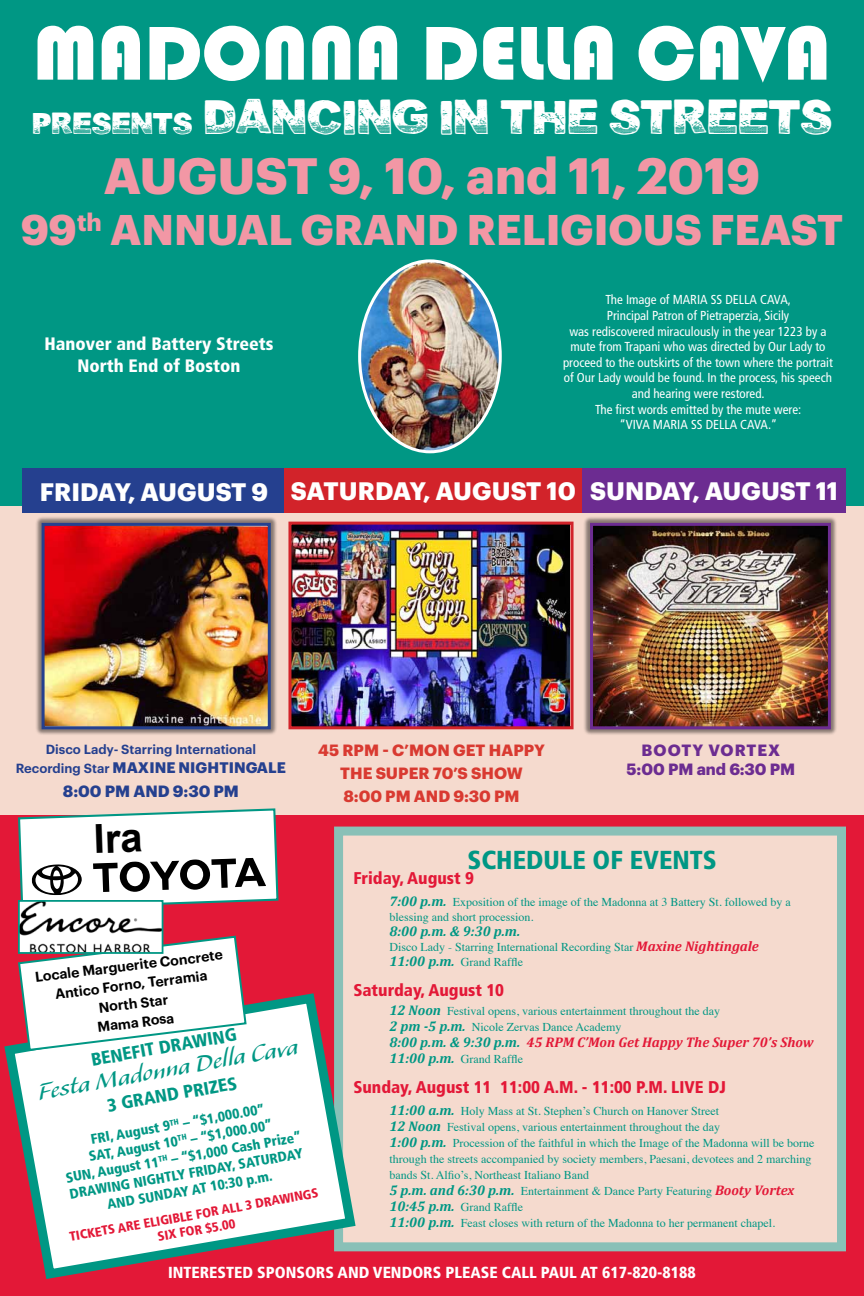
<style>
.page{position:relative;width:864px;height:1296px;background:#fff}
.page>*{position:absolute;margin:0;border:0;box-sizing:border-box;transform-origin:0 0}
.t1{font:79px "Bauhaus 93";color:#fff}
.t2{font:700 50px "Graphik";color:#f297a5}
.t3{font:45px "Night Fever Again";color:#fff}
.t4{font:700 42px "Graphik";letter-spacing:-.01em;color:#f297a5}
.t5{font:29px "Alexa";color:#009784}
.t6{font:900 condensed 26px "Frutiger";color:#009784}
.t7{font:700 24.7px "Graphik";letter-spacing:.005em;color:#fff}
.t8{font:900 condensed 18px/21.6px "Frutiger";color:#fff;text-align:center}
.t9{font:900 condensed 18px "Frutiger";color:#009784}
.t10{font:900 condensed 17px "Frutiger";color:#e31837}
.t11{font:900 condensed 16px "Frutiger";color:#fff}
.t12{font:700 16px/23px "Graphik";letter-spacing:.005em;color:#d93a31;text-align:center}
.t13{font:700 16px/19.2px "Graphik";letter-spacing:.045em;color:#6c2c91;text-align:center}
.t14{font:700 16px "Graphik";color:#25408f}
.t15{font:700 15px "Graphik";letter-spacing:.005em;color:#25408f}
.t16{font:900 condensed 14px/16.8px "Frutiger";color:#009784;text-align:center}
.t17{font:600 14px/19px "Graphik";color:#000;text-align:center}
.t18{font:italic 700 14px "Cambria";color:#e31837}
.t19{font:italic 700 14px "Cambria";color:#009784}
.t20{font:condensed 13px/15.6px "Frutiger";color:#fff;text-align:center}
.t21{font:900 condensed 13px/15.6px "Frutiger";color:#e31837;text-align:center}
.t22{font:600 13px "Graphik";color:#25408f}
.t23{font:12px/16px "Times";color:#009784}
.s1{font-size:28px}
.s2{font-weight:600;font-size:13px}
.s3{font-family:"Cambria";font-weight:700;font-style:italic;font-size:14px}
.s4{font-family:"Cambria";font-weight:700;font-style:italic;font-size:14px;color:#e31837}
.s5{color:#009784}
</style>
<div class="page">
<div style="left:0;top:450px;width:864px;height:381px;background:#f5dace"></div>
<div style="left:35px;top:516px;width:242px;height:220px;background:#000;opacity:.45"></div>
<img style="left:46px;top:527px;width:221px;height:198px">
<div style="left:42px;top:523px;width:229px;height:206px;border:3px solid #25408f"></div>
<div style="left:583px;top:516px;width:255px;height:220px;background:#000;opacity:.45"></div>
<img style="left:594px;top:527px;width:233px;height:198px">
<div style="left:590px;top:523px;width:241px;height:206px;border:3px solid #6c2c91"></div>
<div style="left:0;top:815px;width:864px;height:481px;background:#e31837"></div>
<div style="left:334px;top:827px;width:512px;height:424px;background:#f5dace;border:9px solid #89c0b7"></div>
<svg style="left:4px;top:988px;width:357px;height:291px"></svg>
<div style="left:0;top:0;width:864px;height:505px;background:#009784"></div>
<img style="left:360px;top:261px;width:140px;height:191px">
<div style="left:358px;top:259px;width:144px;height:194px;border:3px solid #fff;border-radius:50%"></div>
<div style="left:22px;top:468px;width:263px;height:45px;background:#25408f"></div>
<div style="left:285px;top:468px;width:297px;height:45px;background:#d2232a"></div>
<img style="left:292px;top:526px;width:278px;height:199px">
<div style="left:288px;top:522px;width:286px;height:207px;border:3px solid #d2232a"></div>
<svg style="left:17px;top:935px;width:231px;height:117px;background:#f0e9ea"></svg>
<div style="left:582px;top:468px;width:264px;height:45px;background:#6c2c91"></div>
<img style="left:21px;top:911px;width:139px;height:40px">
<div style="left:18px;top:900px;width:145px;height:54px;border:2px solid #009784"></div>
<svg style="left:18px;top:808px;width:261px;height:103px;background:#d4d0d0"></svg>
<h1 class="t1" style="left:33px;top:9px;width:799px">MADONNA DELLA CAVA</h1>
<h3 class="t3" style="left:32px;top:96px;width:801px"><span class="s1">PRESENTS</span> DANCING IN THE STREETS</h3>
<h2 class="t2" style="left:104px;top:137px;width:658px">AUGUST 9, 10, AND 11, 2019</h2>
<h3 class="t4" style="left:21px;top:197px;width:122px">99<sup>TH</sup> ANN</h3>
<h3 class="t4" style="left:207px;top:197px;width:126px">UAL GRAN</h3>
<h3 class="t4" style="left:427px;top:197px;width:66px">D RELIGIO</h3>
<h3 class="t4" style="left:643px;top:197px;width:200px">US FEAST</h3>
<h3 class="t8" style="left:45px;top:333px;width:230px">Hanover and Battery Streets<br>North End of Boston</h3>
<p class="t20" style="left:563px;top:292px;width:271px">The Image of MARIA SS DELLA CAVA,<br>Principal Patron of Pietraperzia, Sicily<br>was rediscovered miraculously in the year 1223 by a mute from Trapani who was directed by Our Lady to proceed to the outskirts of the town where the portrait of Our Lady would be found. In the process, his speech and hearing were restored.<br>The first words emitted by the mute were:<br>“VIVA MARIA SS DELLA CAVA.”</p>
<h3 class="t7" style="left:40px;top:472px;width:538px">FRI DAY, AUGUST 9 SATURDAY, AUGUST 10</h3>
<h3 class="t7" style="left:590px;top:472px;width:249px">SU NDAY, AUGUST 11</h3>
<p class="t22" style="left:46px;top:739px;width:212px">Disco Lady- Starring International</p>
<p class="t15" style="left:16px;top:756px;width:272px"><span class="s2">Recording Star</span> MAXINE NIGHTINGALE</p>
<h3 class="t14" style="left:63px;top:779px;width:178px">8:00 PM AN D 9:30 PM</h3>
<h3 class="t12" style="left:318px;top:737px;width:228px">45 RPM - C’MON GET HAPPY<br>THE SUPER 70’S SHOW<br>8:00 PM AND 9:30 PM</h3>
<h3 class="t13" style="left:627px;top:739px;width:170px">BOOTY VORTEX<br>5:00 PM AND 6:30 PM</h3>
<h3 class="t6" style="left:467px;top:845px;width:251px">SCHEDULE OF EVENTS</h3>
<h3 class="t10" style="left:353px;top:868px;width:122px">Friday, August 9</h3>
<p class="t23" style="left:389px;top:894px;width:403px;line-height:15px"><span class="s3">7:00 p.m.</span> Exposition of the image of the Madonna at 3 Battery St. followed by a blessing and short procession.</p>
<p class="t19" style="left:389px;top:923px;width:132px">8:00 p.m. &amp; 9:30 p.m.</p>
<p class="t23" style="left:389px;top:939px;width:371px;line-height:15px">Disco Lady - Starring International Recording Star <span class="s4">Maxine Nightingale<br></span><span class="s3">11:00 p.m.</span> Grand Raffle</p>
<h3 class="t10" style="left:353px;top:980px;width:152px">Saturday, August 10</h3>
<p class="t23" style="left:389px;top:1002px;width:332px"><span class="s3">12 Noon</span> Festival opens, various entertainment throughout the day<br><span class="s3">2 pm -5 p.m.</span> Nicole Zervas Dance Academy</p>
<p class="t18" style="left:389px;top:1034px;width:426px"><span class="s5">8:00 p.m. &amp; 9:30 p.m.</span> 45 RPM C’Mon Get Happy The Super 70’s Show</p>
<p class="t23" style="left:389px;top:1050px;width:135px"><span class="s3">11:00 p.m.</span> Grand Raffle</p>
<h3 class="t10" style="left:353px;top:1077px;width:374px">Sunday, August 11 11:00 A.M. - 11:00 P.M. LIVE DJ</h3>
<p class="t23" style="left:389px;top:1102px;width:426px"><span class="s3">11:00 a.m.</span> Holy Mass at St. Stephen’s Church on Hanover Street<br><span class="s3">12 Noon</span> Festival opens, various entertainment throughout the day<br><span class="s3">1:00 p.m.</span> Procession of the faithful in which the Image of the Madonna will be borne through the streets accompanied by society members, Paesani, devotees and 2 marching bands St. Alfio’s, Northeast Italiano Band<br><span class="s3">5 p.m. and 6:30 p.m.</span> Entertainment &amp; Dance Party Featuring <span class="s4">Booty Vortex </span><span class="s3">10:45 p.m.</span> Grand Raffle<br><span class="s3">11:00 p.m.</span> Feast closes with return of the Madonna to her permanent chapel.</p>
<h3 class="t11" style="left:168px;top:1263px;width:529px">INTERESTED SPONSORS AND VENDORS PLEASE CALL PAUL AT 617-820-8188</h3>
<p class="t17" style="left:34px;top:967px;width:190px;rotate:-7deg">Locale Marguerite Concrete<br>Antico Forno, Terramia<br>North Star<br>Mama Rosa</p>
<h3 class="t9" style="left:89px;top:1049px;width:149px;rotate:-10deg">BENEFIT DRAWING</h3>
<h3 class="t5" style="left:36px;top:1078px;width:265px;rotate:-10deg">Festa Madonna Della Cava</h3>
<h3 class="t9" style="left:106px;top:1095px;width:133px;rotate:-10deg">3 GRAND PRIZES</h3>
<p class="t16" style="left:59px;top:1136px;width:240px;rotate:-10deg">FRI, August 9<sup>TH</sup> – “$1,000.00”<br>SAT, August 10<sup>TH</sup> – “$1,000.00”<br>SUN, August 11<sup>TH</sup> – “$1,000 Cash Prize”<br>DRAWING NIGHTLY FRIDAY, SATURDAY<br>AND SUNDAY AT 10:30 p.m.</p>
<p class="t21" style="left:68px;top:1229px;width:254px;rotate:-10deg">TICKETS ARE ELIGIBLE FOR ALL 3 DRAWINGS<br>SIX FOR $5.00</p>
</div>
